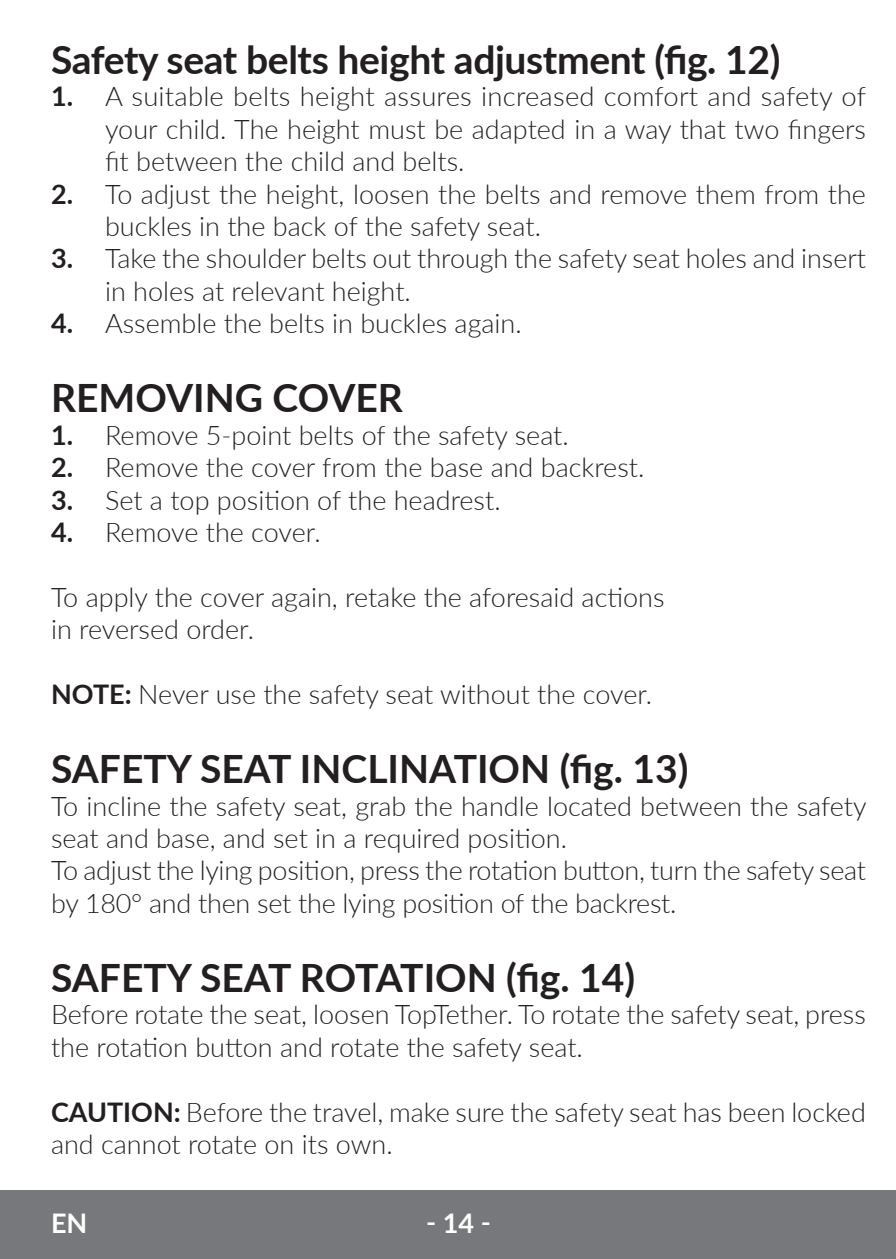
<style>
.page{position:relative;width:896px;height:1259px;background:#fff}
.page>*{position:absolute;margin:0;border:0;box-sizing:border-box;transform-origin:0 0}
.t1{font:700 39px "Lato";letter-spacing:-.01em;color:#231f20}
.t2{font:300 27px/32.4px "Lato";color:#231f20}
.t3{font:700 27px "Lato";color:#fff}
.s1{font-weight:700}
</style>
<div class="page">
<div style="left:0;top:1190px;width:895px;height:69px;background:#76787b"></div>
<h1 class="t1" style="left:51px;top:31px;width:730px">Safety seat belts height adjustment (fig. 12)</h1>
<p class="t2" style="left:105px;top:79px;width:762px;text-align:justify;text-indent:-54px"><span class="s1">1.</span> A suitable belts height assures increased comfort and safety of your child. The height must be adapted in a way that two fingers fit between the child and belts.</p>
<p class="t2" style="left:105px;top:177px;width:762px;text-indent:-54px"><span class="s1">2.</span> To adjust the height, loosen the belts and remove them from the buckles in the back of the safety seat.</p>
<p class="t2" style="left:105px;top:241px;width:762px;text-indent:-54px"><span class="s1">3.</span> Take the shoulder belts out through the safety seat holes and insert in holes at relevant height.</p>
<p class="t2" style="left:51px;top:306px;width:472px"><span class="s1">4.</span> Assemble the belts in buckles again.</p>
<h1 class="t1" style="left:51px;top:369px;width:353px">REMOVING COVER</h1>
<p class="t2" style="left:51px;top:418px;width:519px"><span class="s1">1.</span> Remove 5-point belts of the safety seat.</p>
<p class="t2" style="left:51px;top:450px;width:594px"><span class="s1">2.</span> Remove the cover from the base and backrest.</p>
<p class="t2" style="left:51px;top:483px;width:451px"><span class="s1">3.</span> Set a top position of the headrest.</p>
<p class="t2" style="left:51px;top:515px;width:271px"><span class="s1">4.</span> Remove the cover.</p>
<p class="t2" style="left:51px;top:580px;width:615px">To apply the cover again, retake the aforesaid actions in reversed order.</p>
<p class="t2" style="left:51px;top:677px;width:602px"><span class="s1">NOTE:</span> Never use the safety seat without the cover.</p>
<h1 class="t1" style="left:51px;top:740px;width:639px">SAFETY SEAT INCLINATION (fig. 13)</h1>
<p class="t2" style="left:51px;top:789px;width:817px">To incline the safety seat, grab the handle located between the safety seat and base, and set in a required position.<br>To adjust the lying position, press the rotation button, turn the safety seat by 180° and then set the lying position of the backrest.</p>
<h1 class="t1" style="left:51px;top:949px;width:585px">SAFETY SEAT ROTATION (fig. 14)</h1>
<p class="t2" style="left:51px;top:997px;width:816px">Before rotate the seat, loosen TopTether. To rotate the safety seat, press the rotation button and rotate the safety seat.</p>
<p class="t2" style="left:51px;top:1095px;width:816px"><span class="s1">CAUTION:</span> Before the travel, make sure the safety seat has been locked and cannot rotate on its own.</p>
<p class="t3" style="left:51px;top:1203px;width:38px">EN</p>
<p class="t3" style="left:426px;top:1203px;width:66px">‑ 14 ‑</p>
</div>
